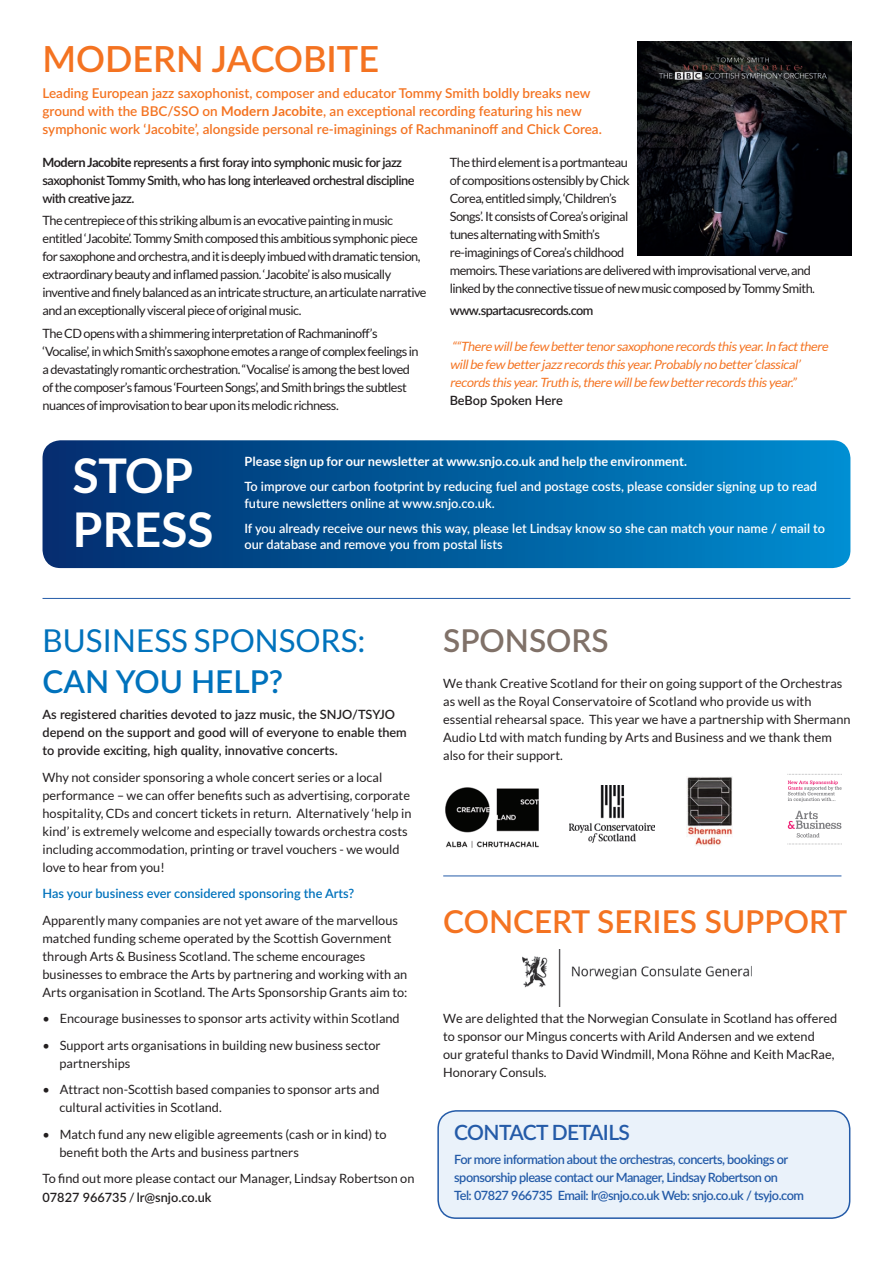
<style>
.page{position:relative;width:893px;height:1263px;background:#fff}
.page>*{position:absolute;margin:0;border:0;box-sizing:border-box;transform-origin:0 0}
.t1{font:700 48px/54px "Lato";color:#fff}
.t2{font:600 36px "Lato";color:#f47321}
.t3{font:600 31.5px "Lato";color:#f47321}
.t4{font:31.5px "Lato";color:#0072bc}
.t5{font:600 31.5px "Lato";color:#0072bc}
.t6{font:600 31.5px "Lato";color:#807168}
.t7{font:600 21px "Lato";letter-spacing:-.03em;color:#245ba8}
.t8{font:600 13.5px/18px "Lato";color:#f47321}
.t9{font:12.75px/18px "Lato";color:#231f20}
.t10{font:12.75px/18px "Lato";letter-spacing:-.04em;color:#231f20}
.t11{font:600 12.75px/16.5px "Lato";color:#fff}
.t12{font:italic 12.75px/18px "Lato";letter-spacing:-.045em;color:#f47321}
.t13{font:600 12.75px/18px "Lato";letter-spacing:-.04em;color:#245ba8}
.t14{font:600 12.75px/18px "Lato";letter-spacing:-.04em;color:#231f20}
.t15{font:600 12.75px/18px "Lato";color:#231f20}
.t16{font:700 12.75px "Lato";color:#fff}
.t17{font:600 12.75px "Lato";color:#0072bc}
.t18{font:600 12.75px "Lato";letter-spacing:-.02em;color:#231f20}
.s1{font-weight:700}
.s2{font-weight:600}
</style>
<div class="page">
<div style="left:438px;top:1111px;width:412px;height:107px;background:#eaf2fa;border-radius:18px"></div>
<div style="left:437px;top:1110px;width:413px;height:109px;border:2px solid #245ba8;border-radius:18px"></div>
<img style="left:445px;top:787px;width:94px;height:61px">
<img style="left:569px;top:786px;width:85px;height:57px">
<hr style="left:43px;top:598px;width:807px;height:1px;background:#245ba8">
<hr style="left:443px;top:875px;width:398px;height:1px;background:#245ba8">
<svg style="left:43px;top:440px;width:807px;height:128px;background:#015c9d"></svg>
<svg style="left:787px;top:774px;width:55px;height:28px"></svg>
<svg style="left:787px;top:844px;width:55px;height:1px"></svg>
<svg style="left:788px;top:811px;width:53px;height:26px"></svg>
<img style="left:687px;top:777px;width:45px;height:69px">
<img style="left:637px;top:41px;width:215px;height:215px">
<img style="left:522px;top:949px;width:230px;height:57px">
<h2 class="t2" style="left:43px;top:32px;width:338px">MODERN JACOBITE</h2>
<p class="t8" style="left:43px;top:84px;width:561px">Leading European jazz saxophonist, composer and educator Tommy Smith boldly breaks new ground with the BBC/SSO on <span class="s1">Modern Jacobite</span>, an exceptional recording featuring his new symphonic work ‘Jacobite’, alongside personal re-imaginings of Rachmaninoff and Chick Corea.</p>
<p class="t14" style="left:43px;top:153px;width:374px"><span class="s1">Modern Jacobite</span> represents a first foray into symphonic music for jazz saxophonist Tommy Smith, who has long interleaved orchestral discipline with creative jazz.</p>
<p class="t10" style="left:43px;top:212px;width:386px">The centrepiece of this striking album is an evocative painting in music entitled ‘Jacobite’. Tommy Smith composed this ambitious symphonic piece for saxophone and orchestra, and it is deeply imbued with dramatic tension, extraordinary beauty and inflamed passion. ‘Jacobite’ is also musically inventive and finely balanced as an intricate structure, an articulate narrative and an exceptionally visceral piece of original music.</p>
<p class="t10" style="left:43px;top:324px;width:378px">The CD opens with a shimmering interpretation of Rachmaninoff’s ‘Vocalise’, in which Smith’s saxophone emotes a range of complex feelings in a devastatingly romantic orchestration. “Vocalise’ is among the best loved of the composer’s famous ‘Fourteen Songs’, and Smith brings the subtlest nuances of improvisation to bear upon its melodic richness.</p>
<p class="t10" style="left:450px;top:153px;width:367px">The third element is a portmanteau<br>of compositions ostensibly by Chick<br>Corea, entitled simply, ‘Children’s<br>Songs’. It consists of Corea’s original<br>tunes alternating with Smith’s<br>re-imaginings of Corea’s childhood<br>memoirs. These variations are delivered with improvisational verve, and linked by the connective tissue of new music composed by Tommy Smith.</p>
<p class="t14" style="left:450px;top:301px;width:145px">www.spartacusrecords.com</p>
<p class="t12" style="left:450px;top:338px;width:382px">““There willbe few bettertenorsaxophone recordsthisyear.In factthere willbe few betterjazz recordsthisyear.Probably no better‘classical’ recordsthisyear.Truth is,there willbe few betterrecordsthisyear.”</p>
<p class="t18" style="left:450px;top:391px;width:115px">BeBop Spoken Here</p>
<h1 class="t1" style="left:73px;top:448px;width:142px">STOP<br>PRESS</h1>
<p class="t16" style="left:244px;top:454px;width:444px">Please sign up for our newsletter at www.snjo.co.uk and help the environment.</p>
<p class="t11" style="left:244px;top:478px;width:574px">To improve our carbon footprint by reducing fuel and postage costs, please consider signing up to read future newsletters online at www.snjo.co.uk.</p>
<p class="t11" style="left:244px;top:519px;width:582px">If you already receive our news this way, please let Lindsay know so she can match your name / email to our database and remove you from postal lists</p>
<h3 class="t4" style="left:43px;top:623px;width:324px">BUSINESS SPONSORS:</h3>
<h3 class="t5" style="left:43px;top:658px;width:242px">CAN YOU HELP?</h3>
<p class="t15" style="left:43px;top:705px;width:366px">As registered charities devoted to jazz music, the SNJO/TSYJO depend on the support and good will of everyone to enable them to provide exciting, high quality, innovative concerts.</p>
<p class="t9" style="left:43px;top:768px;width:370px">Why not consider sponsoring a whole concert series or a local performance – we can offer benefits such as advertising, corporate hospitality, CDs and concert tickets in return. Alternatively ‘help in kind’ is extremely welcome and especially towards orchestra costs including accommodation, printing or travel vouchers - we would love to hear from you!</p>
<p class="t17" style="left:43px;top:884px;width:313px">Has your business ever considered sponsoring the Arts?</p>
<p class="t9" style="left:43px;top:911px;width:366px">Apparently many companies are not yet aware of the marvellous matched funding scheme operated by the Scottish Government through Arts &amp; Business Scotland. The scheme encourages businesses to embrace the Arts by partnering and working with an Arts organisation in Scotland. The Arts Sponsorship Grants aim to:</p>
<p class="t9" style="left:43px;top:1010px;width:359px">• Encourage businesses to sponsor arts activity within Scotland</p>
<p class="t9" style="left:60px;top:1036px;width:323px;text-indent:-17px">• Support arts organisations in building new business sector partnerships</p>
<p class="t9" style="left:60px;top:1081px;width:322px;text-indent:-17px">• Attract non-Scottish based companies to sponsor arts and cultural activities in Scotland.</p>
<p class="t9" style="left:60px;top:1125px;width:328px;text-indent:-17px">• Match fund any new eligible agreements (cash or in kind) to benefit both the Arts and business partners</p>
<p class="t9" style="left:43px;top:1170px;width:373px">To find out more please contact our Manager, Lindsay Robertson on<br><span class="s2">07827 966735</span> / <span class="s2">lr@snjo.co.uk</span></p>
<h3 class="t6" style="left:443px;top:618px;width:167px">SPONSORS</h3>
<p class="t9" style="left:443px;top:675px;width:409px">We thank Creative Scotland for their on going support of the Orchestras as well as the Royal Conservatoire of Scotland who provide us with essential rehearsal space. This year we have a partnership with Shermann Audio Ltd with match funding by Arts and Business and we thank them also for their support.</p>
<h3 class="t3" style="left:443px;top:899px;width:406px">CONCERT SERIES SUPPORT</h3>
<p class="t9" style="left:443px;top:1009px;width:396px">We are delighted that the Norwegian Consulate in Scotland has offered to sponsor our Mingus concerts with Arild Andersen and we extend<br>our grateful thanks to David Windmill, Mona Röhne and Keith MacRae, Honorary Consuls.</p>
<h3 class="t7" style="left:454px;top:1117px;width:177px">CONTACT DETAILS</h3>
<p class="t13" style="left:454px;top:1149px;width:351px">For more information about the orchestras, concerts, bookings or sponsorship please contact our Manager, Lindsay Robertson on<br>Tel: 07827 966735 Email: lr@snjo.co.uk Web: snjo.co.uk / tsyjo.com</p>
</div>
